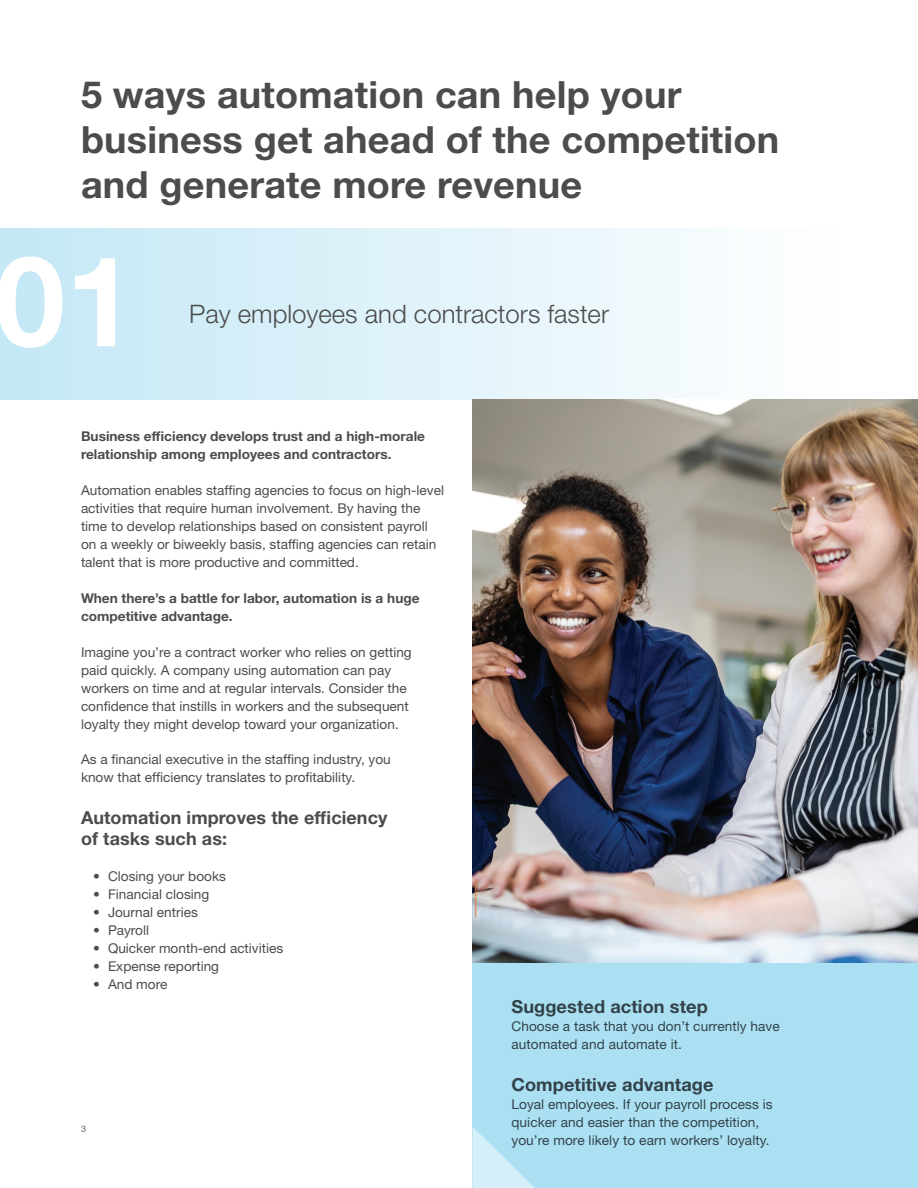
<style>
.page{position:relative;width:918px;height:1188px;background:#fff}
.page>*{position:absolute;margin:0;border:0;box-sizing:border-box;transform-origin:0 0}
.H1_heading{font:700 125.7px "Helvetica Neue LT Std";color:#fff}
.H1_heading-2{font:700 37.5px/45px "Helvetica Neue LT Std";letter-spacing:.005em;color:#4c4c4c}
.t1{font:300 25.5px "Helvetica Neue LT Std";color:#4c4c4c}
.H1_heading-3{font:700 18px/21px "Helvetica Neue LT Std";letter-spacing:.005em;color:#4c4c4c}
.t2{font:13.5px/18px "Helvetica Neue LT Std";color:#4c4c4c}
.t3{font:700 13.5px/18px "Helvetica Neue LT Std";color:#4c4c4c}
.t4{font:9px "Helvetica Neue LT Std";color:#666}
</style>
<div class="page">
<div style="left:472px;top:962px;width:446px;height:226px;background:#abe0f3"></div>
<svg style="left:472px;top:1127px;width:63px;height:61px"></svg>
<div style="left:0;top:228px;width:837px;height:172px;background:linear-gradient(to right,#c4e8f6,#fefefe)"></div>
<img style="left:472px;top:400px;width:446px;height:562px">
<hr style="left:475px;top:879px;width:1px;height:39px;background:#f1772d">
<p class="H1_heading-2" style="left:81px;top:71px;width:700px">5 ways automation can help your business get ahead of the competition and generate more revenue</p>
<p class="H1_heading" style="left:-5px;top:224px;width:142px">01</p>
<p class="t1" style="left:189px;top:298px;width:421px">Pay employees and contractors faster</p>
<p class="t3" style="left:81px;top:427px;width:346px">Business efficiency develops trust and a high-morale relationship among employees and contractors.</p>
<p class="t2" style="left:81px;top:481px;width:365px">Automation enables staffing agencies to focus on high-level activities that require human involvement. By having the time to develop relationships based on consistent payroll on a weekly or biweekly basis, staffing agencies can retain talent that is more productive and committed.</p>
<p class="t3" style="left:81px;top:589px;width:340px">When there’s a battle for labor, automation is a huge competitive advantage.</p>
<p class="t2" style="left:81px;top:643px;width:332px">Imagine you’re a contract worker who relies on getting paid quickly. A company using automation can pay workers on time and at regular intervals. Consider the confidence that instills in workers and the subsequent loyalty they might develop toward your organization.</p>
<p class="t2" style="left:81px;top:750px;width:311px">As a financial executive in the staffing industry, you know that efficiency translates to profitability.</p>
<p class="H1_heading-3" style="left:81px;top:807px;width:308px">Automation improves the efficiency of tasks such as:</p>
<p class="t2" style="left:93px;top:867px;width:134px">• Closing your books</p>
<p class="t2" style="left:93px;top:885px;width:118px">• Financial closing</p>
<p class="t2" style="left:93px;top:903px;width:106px">• Journal entries</p>
<p class="t2" style="left:93px;top:921px;width:58px">• Payroll</p>
<p class="t2" style="left:93px;top:939px;width:192px">• Quicker month-end activities</p>
<p class="t2" style="left:93px;top:957px;width:128px">• Expense reporting</p>
<p class="t2" style="left:93px;top:975px;width:76px">• And more</p>
<p class="t4" style="left:81px;top:1123px;width:7px">3</p>
<h3 class="H1_heading-3" style="left:512px;top:995px;width:198px">Suggested action step</h3>
<p class="t2" style="left:512px;top:1017px;width:270px">Choose a task that you don’t currently have automated and automate it.</p>
<h3 class="H1_heading-3" style="left:512px;top:1073px;width:204px">Competitive advantage</h3>
<p class="t2" style="left:512px;top:1095px;width:263px">Loyal employees. If your payroll process is quicker and easier than the competition, you’re more likely to earn workers’ loyalty.</p>
</div>
